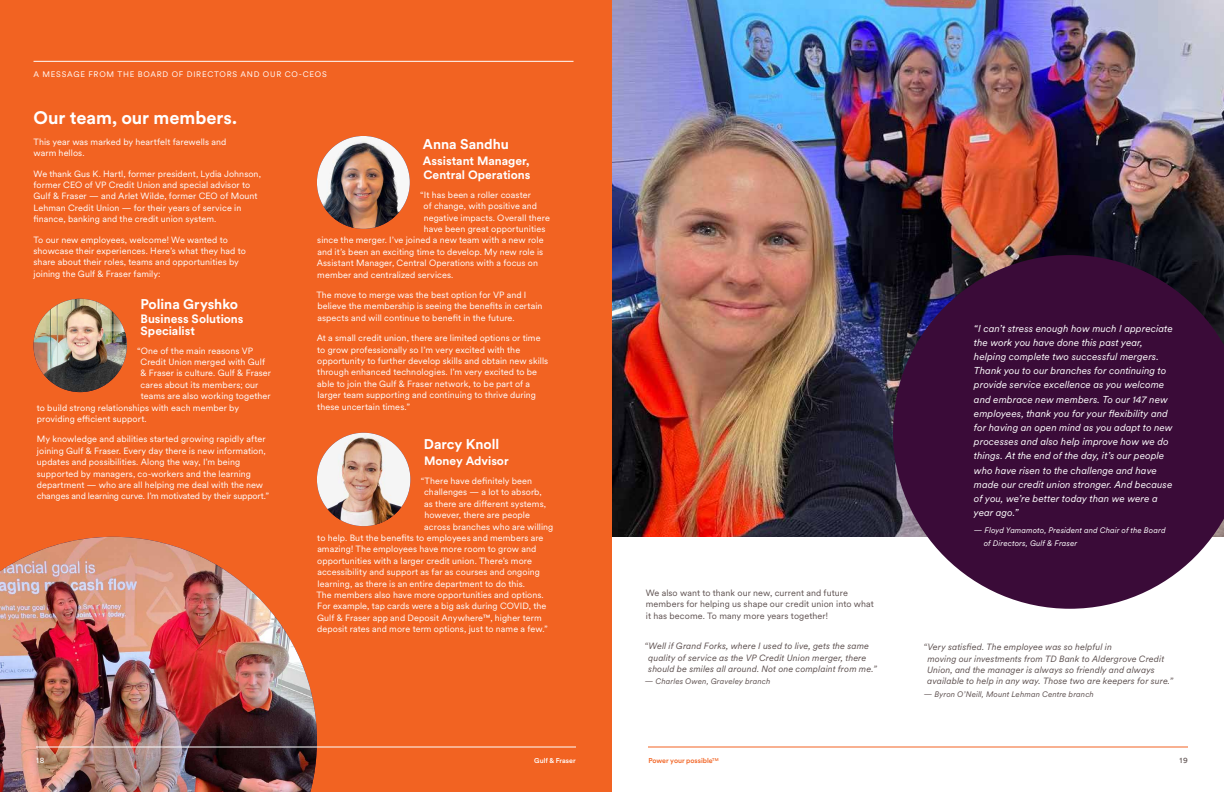
<style>
.page{position:relative;width:1224px;height:792px;background:#fff}
.page>*{position:absolute;margin:0;border:0;box-sizing:border-box;transform-origin:0 0}
.t1{font:700 18px "Circular XX";letter-spacing:-.005em;color:#fff}
.t2{font:700 14px "Circular XX";color:#fff}
.t3{font:700 12px/12px "Circular XX";color:#fff}
.t4{font:italic 9.9px/14.2px "Circular XX";letter-spacing:.005em;color:#fff}
.t5{font:9px/11.4px "Circular XX";letter-spacing:.01em;color:#fff}
.t6{font:italic 9px/11.4px "Circular XX";letter-spacing:.01em;color:#5e5150}
.t7{font:9px/11.4px "Circular XX";letter-spacing:.01em;color:#5e5150}
.t8{font:8px "Circular XX";letter-spacing:.095em;color:#fff}
.t9{font:8px "Circular XX";color:#fff}
.t10{font:8px "Circular XX";color:#5e5150}
.t11{font:italic 7.9px/12.2px "Circular XX";letter-spacing:.015em;color:#fff}
.t12{font:italic 7.9px "Circular XX";letter-spacing:.015em;color:#5e5150}
.t13{font:500 7px "Circular XX";color:#f26322}
.t14{font:500 7px "Circular XX";color:#fff}
</style>
<div class="page">
<img style="left:612px;top:0;width:612px;height:537px">
<svg style="left:893px;top:255px;width:331px;height:354px;background:#482147"></svg>
<div style="left:0;top:0;width:612px;height:792px;background:#f26322"></div>
<hr style="left:34px;top:61px;width:540px;height:1px;background:#fff">
<img style="left:0;top:537px;width:317px;height:255px">
<img style="left:317px;top:136px;width:93px;height:93px;border-radius:46px">
<img style="left:317px;top:433px;width:93px;height:93px;border-radius:47px">
<img style="left:34px;top:299px;width:93px;height:93px;border-radius:47px">
<hr style="left:648px;top:747px;width:540px;height:1px;background:#f26322">
<hr style="left:36px;top:747px;width:540px;height:1px;background:#fff">
<p class="t8" style="left:34px;top:69px;width:295px">A MESSAGE FROM THE BOARD OF DIRECTORS AND OUR CO-CEOS</p>
<h1 class="t1" style="left:34px;top:106px;width:205px">Our team, our members.</h1>
<p class="t5" style="left:34px;top:136px;width:194px">This year was marked by heartfelt farewells and warm hellos.</p>
<p class="t5" style="left:34px;top:167px;width:229px">We thank Gus K. Hartl, former president, Lydia Johnson, former CEO of VP Credit Union and special advisor to Gulf &amp; Fraser — and Arlet Wilde, former CEO of Mount Lehman Credit Union — for their years of service in finance, banking and the credit union system.</p>
<p class="t5" style="left:34px;top:233px;width:214px">To our new employees, welcome! We wanted to showcase their experiences. Here’s what they had to share about their roles, teams and opportunities by joining the Gulf &amp; Fraser family:</p>
<h2 class="t2" style="left:140px;top:295px;width:99px">Polina Gryshko</h2>
<h3 class="t3" style="left:141px;top:312px;width:104px">Business Solutions<br>Specialist</h3>
<p class="t5" style="left:137px;top:344px;width:117px">“One of the main reasons VP</p>
<p class="t5" style="left:141px;top:356px;width:126px">Credit Union merged with Gulf</p>
<p class="t5" style="left:140px;top:367px;width:132px">&amp; Fraser is culture. Gulf &amp; Fraser</p>
<p class="t5" style="left:141px;top:379px;width:119px">cares about its members; our</p>
<p class="t5" style="left:141px;top:390px;width:131px">teams are also working together</p>
<p class="t5" style="left:37px;top:401px;width:204px">to build strong relationships with each member by</p>
<p class="t5" style="left:37px;top:413px;width:111px">providing efficient support.</p>
<p class="t5" style="left:37px;top:433px;width:234px">My knowledge and abilities started growing rapidly after joining Gulf &amp; Fraser. Every day there is new information, updates and possibilities. Along the way, I’m being supported by managers, co-workers and the learning department — who are all helping me deal with the new changes and learning curve. I’m motivated by their support.”</p>
<h2 class="t2" style="left:423px;top:135px;width:87px">Anna Sandhu</h2>
<h3 class="t3" style="left:423px;top:154px;width:109px;line-height:14px">Assistant Manager,<br>Central Operations</h3>
<p class="t5" style="left:420px;top:189px;width:112px">“It has been a roller coaster</p>
<p class="t5" style="left:424px;top:200px;width:115px">of change, with positive and</p>
<p class="t5" style="left:424px;top:211px;width:128px">negative impacts. Overall there</p>
<p class="t5" style="left:424px;top:223px;width:123px">have been great opportunities</p>
<p class="t5" style="left:317px;top:234px;width:228px">since the merger. I’ve joined a new team with a new role</p>
<p class="t5" style="left:317px;top:246px;width:227px">and it’s been an exciting time to develop. My new role is</p>
<p class="t5" style="left:317px;top:257px;width:223px">Assistant Manager, Central Operations with a focus on</p>
<p class="t5" style="left:317px;top:268px;width:138px">member and centralized services.</p>
<p class="t5" style="left:316px;top:289px;width:228px">The move to merge was the best option for VP and I believe the membership is seeing the benefits in certain aspects and will continue to benefit in the future.</p>
<p class="t5" style="left:317px;top:332px;width:233px">At a small credit union, there are limited options or time to grow professionally so I’m very excited with the opportunity to further develop skills and obtain new skills through enhanced technologies. I’m very excited to be able to join the Gulf &amp; Fraser network, to be part of a larger team supporting and continuing to thrive during these uncertain times.”</p>
<h2 class="t2" style="left:424px;top:435px;width:77px">Darcy Knoll</h2>
<h3 class="t3" style="left:424px;top:455px;width:86px">Money Advisor</h3>
<p class="t5" style="left:421px;top:475px;width:113px">“There have definitely been</p>
<p class="t5" style="left:424px;top:486px;width:119px">challenges — a lot to absorb,</p>
<p class="t5" style="left:424px;top:497px;width:123px">as there are different systems,</p>
<p class="t5" style="left:424px;top:509px;width:107px">however, there are people</p>
<p class="t5" style="left:424px;top:520px;width:131px">across branches who are willing</p>
<p class="t5" style="left:317px;top:532px;width:228px">to help. But the benefits to employees and members are</p>
<p class="t5" style="left:317px;top:543px;width:220px">amazing! The employees have more room to grow and</p>
<p class="t5" style="left:317px;top:554px;width:216px">opportunities with a larger credit union. There’s more</p>
<p class="t5" style="left:317px;top:566px;width:224px">accessibility and support as far as courses and ongoing</p>
<p class="t5" style="left:318px;top:577px;width:209px">learning, as there is an entire department to do this.</p>
<p class="t5" style="left:316px;top:589px;width:229px">The members also have more opportunities and options.</p>
<p class="t5" style="left:317px;top:600px;width:231px">For example, tap cards were a big ask during COVID, the</p>
<p class="t5" style="left:317px;top:612px;width:226px">Gulf &amp; Fraser app and Deposit Anywhere™, higher term</p>
<p class="t5" style="left:317px;top:623px;width:232px">deposit rates and more term options, just to name a few.”</p>
<p class="t7" style="left:646px;top:587px;width:230px">We also want to thank our new, current and future members for helping us shape our credit union into what it has become. To many more years together!</p>
<p class="t6" style="left:648px;top:640px;width:230px;text-indent:-4px">“Well if Grand Forks, where I used to live, gets the same quality of service as the VP Credit Union merger, there should be smiles all around. Not one complaint from me.”</p>
<p class="t12" style="left:645px;top:676px;width:127px">— Charles Owen, Graveley branch</p>
<p class="t4" style="left:974px;top:321px;width:200px">“I can’t stress enough how much I appreciate the work you have done this past year, helping complete two successful mergers.<br>Thank you to our branches for continuing to provide service excellence as you welcome and embrace new members. To our 147 new employees, thank you for your flexibility and for having an open mind as you adapt to new processes and also help improve how we do things. At the end of the day, it’s our people who have risen to the challenge and have made our credit union stronger. And because of you, we’re better today than we were a year ago.”</p>
<p class="t11" style="left:984px;top:524px;width:183px;text-indent:-10px">— Floyd Yamamoto, President and Chair of the Board of Directors, Gulf &amp; Fraser</p>
<p class="t6" style="left:927px;top:641px;width:248px;text-indent:-4px">“Very satisfied. The employee was so helpful in<br>moving our investments from TD Bank to Aldergrove Credit Union, and the manager is always so friendly and always available to help in any way. Those two are keepers for sure.”</p>
<p class="t12" style="left:924px;top:689px;width:172px">— Byron O’Neill, Mount Lehman Centre branch</p>
<p class="t13" style="left:648px;top:756px;width:72px">Power your possible<sup>TM</sup></p>
<p class="t9" style="left:36px;top:755px;width:10px">18</p>
<p class="t14" style="left:534px;top:756px;width:43px">Gulf &amp; Fraser</p>
<p class="t10" style="left:1179px;top:755px;width:10px">19</p>
</div>
